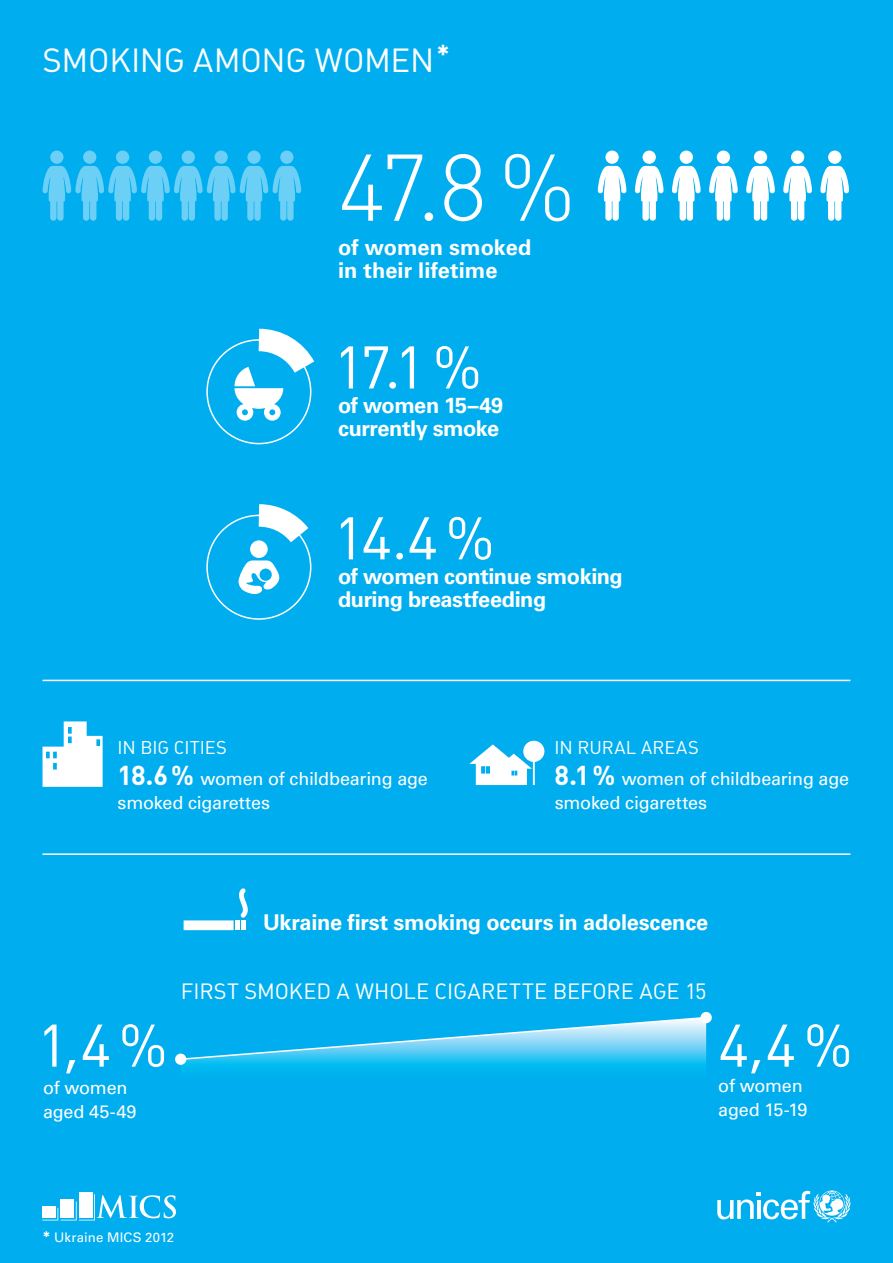
<style>
.page{position:relative;width:893px;height:1263px;background:#00aeef}
.page>*{position:absolute;margin:0;border:0;box-sizing:border-box;transform-origin:0 0}
.t1{font:93px "Plumb Light C";color:#fff}
.t2{font:59.1px "Plumb";color:#fff}
.t3{font:33px "Plumb";letter-spacing:-.01em;color:#fff}
.t4{font:700 21.75px/22.5px "Univers Cyr";letter-spacing:-.015em;color:#fff}
.t5{font:21.75px "Plumb";letter-spacing:-.005em;color:#fff}
.t6{font:700 21.75px/22.5px "Univers Cyr";letter-spacing:.005em;color:#fff}
.t7{font:18.3px "Plumb";letter-spacing:.02em;color:#fff}
.t8{font:18.3px "Plumb";letter-spacing:-.005em;color:#fff}
.t9{font:18px/24px "Univers Cyr";letter-spacing:-.01em;color:#fff}
.t10{font:13.2px "Univers Cyr";letter-spacing:.01em;color:#fff}
.s1{font-family:"Plumb Bold C";font-size:27px}
.s2{font-family:"Plumb Bold C";font-size:15px}
</style>
<div class="page">
<div style="left:828px;top:151px;width:13px;height:13px;background:#fff;border-radius:50%"></div>
<svg style="left:820px;top:166px;width:29px;height:55px"></svg>
<div style="left:791px;top:151px;width:13px;height:13px;background:#fff;border-radius:50%"></div>
<svg style="left:783px;top:166px;width:29px;height:55px"></svg>
<div style="left:754px;top:151px;width:13px;height:13px;background:#fff;border-radius:50%"></div>
<svg style="left:746px;top:166px;width:29px;height:55px"></svg>
<div style="left:717px;top:151px;width:13px;height:13px;background:#fff;border-radius:50%"></div>
<svg style="left:709px;top:166px;width:29px;height:55px"></svg>
<div style="left:680px;top:151px;width:13px;height:13px;background:#fff;border-radius:50%"></div>
<svg style="left:672px;top:166px;width:29px;height:55px"></svg>
<div style="left:643px;top:151px;width:13px;height:13px;background:#fff;border-radius:50%"></div>
<svg style="left:635px;top:166px;width:28px;height:55px"></svg>
<div style="left:605px;top:151px;width:14px;height:13px;background:#fff;border-radius:50%"></div>
<svg style="left:598px;top:166px;width:28px;height:55px"></svg>
<div style="left:280px;top:151px;width:13px;height:13px;background:#6bcff6;border-radius:50%"></div>
<div style="left:247px;top:151px;width:14px;height:13px;background:#6bcff6;border-radius:50%"></div>
<div style="left:215px;top:151px;width:13px;height:13px;background:#6bcff6;border-radius:50%"></div>
<div style="left:182px;top:151px;width:13px;height:13px;background:#6bcff6;border-radius:50%"></div>
<div style="left:149px;top:151px;width:13px;height:13px;background:#6bcff6;border-radius:50%"></div>
<div style="left:116px;top:151px;width:13px;height:13px;background:#6bcff6;border-radius:50%"></div>
<div style="left:83px;top:151px;width:13px;height:13px;background:#6bcff6;border-radius:50%"></div>
<div style="left:50px;top:151px;width:14px;height:13px;background:#6bcff6;border-radius:50%"></div>
<svg style="left:43px;top:166px;width:258px;height:55px"></svg>
<svg style="left:235px;top:328px;width:80px;height:93px"></svg>
<svg style="left:236px;top:504px;width:76px;height:90px"></svg>
<div style="left:250px;top:540px;width:18px;height:18px;background:#fff;border-radius:50%"></div>
<svg style="left:43px;top:721px;width:60px;height:66px"></svg>
<svg style="left:469px;top:744px;width:63px;height:41px"></svg>
<div style="left:523px;top:741px;width:21px;height:21px;background:#fff;border-radius:10px"></div>
<svg style="left:181px;top:1017px;width:527px;height:51px"></svg>
<div style="left:175px;top:1053px;width:12px;height:12px;background:#fff;border-radius:50%"></div>
<div style="left:700px;top:1012px;width:12px;height:11px;background:#fff;border-radius:50%"></div>
<div style="left:184px;top:920px;width:50px;height:10px;background:#fff"></div>
<hr style="left:235px;top:920px;width:4px;height:10px;background:#fff">
<hr style="left:241px;top:920px;width:4px;height:10px;background:#fff">
<svg style="left:239px;top:888px;width:9px;height:30px"></svg>
<svg style="left:42px;top:1194px;width:134px;height:26px"></svg>
<div style="left:79px;top:1192px;width:14px;height:26px;background:#fff"></div>
<svg style="left:717px;top:1190px;width:133px;height:32px"></svg>
<hr style="left:43px;top:680px;width:807px;height:1px;background:#fff">
<hr style="left:43px;top:853px;width:807px;height:2px;background:#fff">
<h3 class="t3" style="left:43px;top:42px;width:409px">SMOKING AMONG WOMEN<sup>*</sup></h3>
<h1 class="t1" style="left:338px;top:135px;width:239px">47.8 %</h1>
<p class="t6" style="left:338px;top:236px;width:195px">of women smoked in their lifetime</p>
<h2 class="t2" style="left:334px;top:334px;width:150px">17.1 %</h2>
<p class="t4" style="left:338px;top:394px;width:167px">of women 15–49 currently smoke</p>
<h2 class="t2" style="left:334px;top:505px;width:163px">14.4%</h2>
<p class="t4" style="left:338px;top:565px;width:286px">of women continue smoking during breastfeeding</p>
<p class="t8" style="left:118px;top:737px;width:111px">IN BIG CITIES</p>
<p class="t9" style="left:118px;top:767px;width:312px"><span class="s1">18.6%</span> women of childbearing age smoked cigarettes</p>
<p class="t7" style="left:555px;top:737px;width:146px">IN RURAL AREAS</p>
<p class="t9" style="left:555px;top:767px;width:296px"><span class="s1">8.1%</span> women of childbearing age smoked cigarettes</p>
<p class="t4" style="left:263px;top:911px;width:446px">Ukraine first smoking occurs in adolescence</p>
<p class="t5" style="left:181px;top:979px;width:527px">FIRST SMOKED A WHOLE CIGARETTE BEFORE AGE 15</p>
<h2 class="t2" style="left:37px;top:1012px;width:132px">1,4%</h2>
<h2 class="t2" style="left:718px;top:1012px;width:136px">4,4%</h2>
<p class="t9" style="left:718px;top:1073px;width:91px">of women aged 15-19</p>
<p class="t9" style="left:43px;top:1075px;width:95px">of women aged 45-49</p>
<p class="t10" style="left:43px;top:1229px;width:133px"><span class="s2">*</span> Ukraine MICS 2012</p>
</div>
